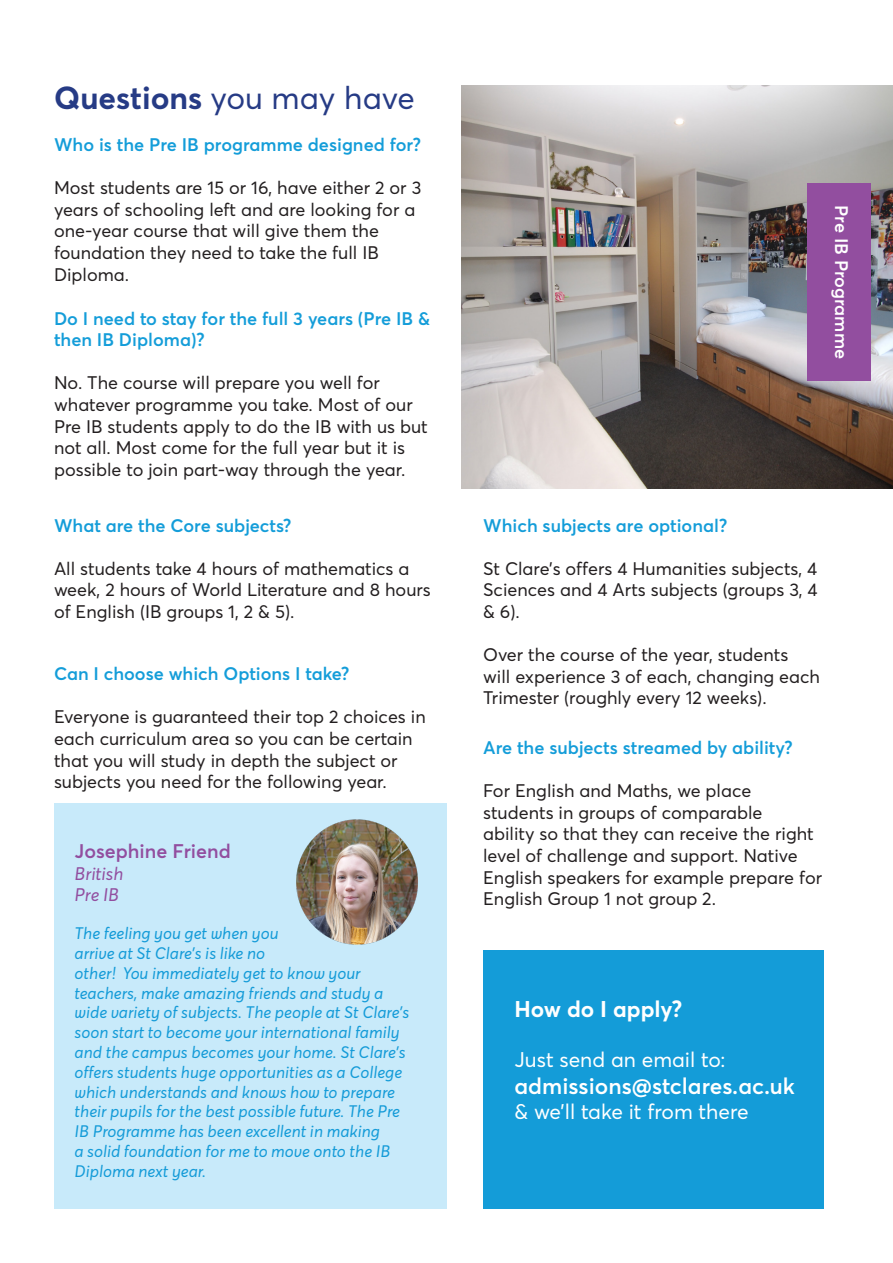
<style>
.page{position:relative;width:893px;height:1263px;background:#fff}
.page>*{position:absolute;margin:0;border:0;box-sizing:border-box;transform-origin:0 0}
.t1{font:31.5px "Averta";color:#263b85}
.t2{font:600 22.5px "Averta";color:#fff}
.t3{font:700 22.5px "Averta";color:#fff}
.t4{font:21px "Averta";color:#fff}
.t5{font:600 19.5px "Averta";color:#924e9f}
.t6{font:18px/21.6px "Averta";color:#231f20}
.t7{font:600 18px/21.6px "Averta";color:#149dd9}
.t8{font:600 18px "Averta";color:#fff}
.t9{font:italic 18px "Averta";color:#924e9f}
.t10{font:italic 16.5px/19.8px "Averta";color:#149bd8}
.s1{font-weight:700}
</style>
<div class="page">
<div style="left:483px;top:951px;width:340px;height:258px;background:#149cd8"></div>
<img style="left:461px;top:85px;width:432px;height:404px">
<div style="left:807px;top:183px;width:64px;height:198px;background:#924e9f"></div>
<div style="left:54px;top:804px;width:392px;height:405px;background:#c8eafa"></div>
<img style="left:296px;top:807px;width:151px;height:153px">
<p class="t1" style="left:54px;top:79px;width:362px"><span class="s1">Questions</span> you may have</p>
<p class="t7" style="left:54px;top:134px;width:369px">Who is the Pre IB programme designed for?</p>
<p class="t6" style="left:54px;top:177px;width:369px">Most students are 15 or 16, have either 2 or 3 years of schooling left and are looking for a one-year course that will give them the foundation they need to take the full IB Diploma.</p>
<p class="t7" style="left:54px;top:307px;width:378px">Do I need to stay for the full 3 years (Pre IB &amp; then IB Diploma)?</p>
<p class="t6" style="left:54px;top:372px;width:375px">No. The course will prepare you well for whatever programme you take. Most of our Pre IB students apply to do the IB with us but not all. Most come for the full year but it is possible to join part-way through the year.</p>
<p class="t7" style="left:54px;top:514px;width:239px">What are the Core subjects?</p>
<p class="t6" style="left:54px;top:557px;width:378px">All students take 4 hours of mathematics a week, 2 hours of World Literature and 8 hours of English (IB groups 1, 2 &amp; 5).</p>
<p class="t7" style="left:54px;top:663px;width:297px">Can I choose which Options I take?</p>
<p class="t6" style="left:54px;top:706px;width:373px">Everyone is guaranteed their top 2 choices in each curriculum area so you can be certain that you will study in depth the subject or subjects you need for the following year.</p>
<p class="t5" style="left:75px;top:839px;width:158px">Josephine Friend</p>
<p class="t9" style="left:75px;top:862px;width:50px">British</p>
<p class="t9" style="left:75px;top:884px;width:46px">Pre IB</p>
<p class="t10" style="left:75px;top:924px;width:205px">The feeling you get when you</p>
<p class="t10" style="left:75px;top:944px;width:192px">arrive at St Clare’s is like no</p>
<p class="t10" style="left:75px;top:964px;width:336px">other! You immediately get to know your teachers, make amazing friends and study a wide variety of subjects. The people at St Clare’s soon start to become your international family and the campus becomes your home. St Clare’s offers students huge opportunities as a College which understands and knows how to prepare their pupils for the best possible future. The Pre IB Programme has been excellent in making<br>a solid foundation for me to move onto the IB Diploma next year.</p>
<p class="t8" style="left:853px;top:205px;width:156px;rotate:90deg">Pre IB Programme</p>
<p class="t7" style="left:483px;top:514px;width:246px">Which subjects are optional?</p>
<p class="t6" style="left:483px;top:557px;width:336px;text-align:justify">St Clare’s offers 4 Humanities subjects, 4<br>Sciences and 4 Arts subjects (groups 3, 4 &amp; 6).</p>
<p class="t6" style="left:483px;top:644px;width:338px">Over the course of the year, students will experience 3 of each, changing each<br>Trimester (roughly every 12 weeks).</p>
<p class="t7" style="left:483px;top:737px;width:311px">Are the subjects streamed by ability?</p>
<p class="t6" style="left:483px;top:780px;width:341px">For English and Maths, we place students in groups of comparable<br>ability so that they can receive the right level of challenge and support. Native English speakers for example prepare for English Group 1 not group 2.</p>
<p class="t3" style="left:514px;top:994px;width:169px">How do I apply?</p>
<p class="t4" style="left:514px;top:1046px;width:213px">Just send an email to:</p>
<p class="t2" style="left:514px;top:1072px;width:282px">admissions@stclares.ac.uk</p>
<p class="t4" style="left:514px;top:1099px;width:236px">&amp; we’ll take it from there</p>
</div>
